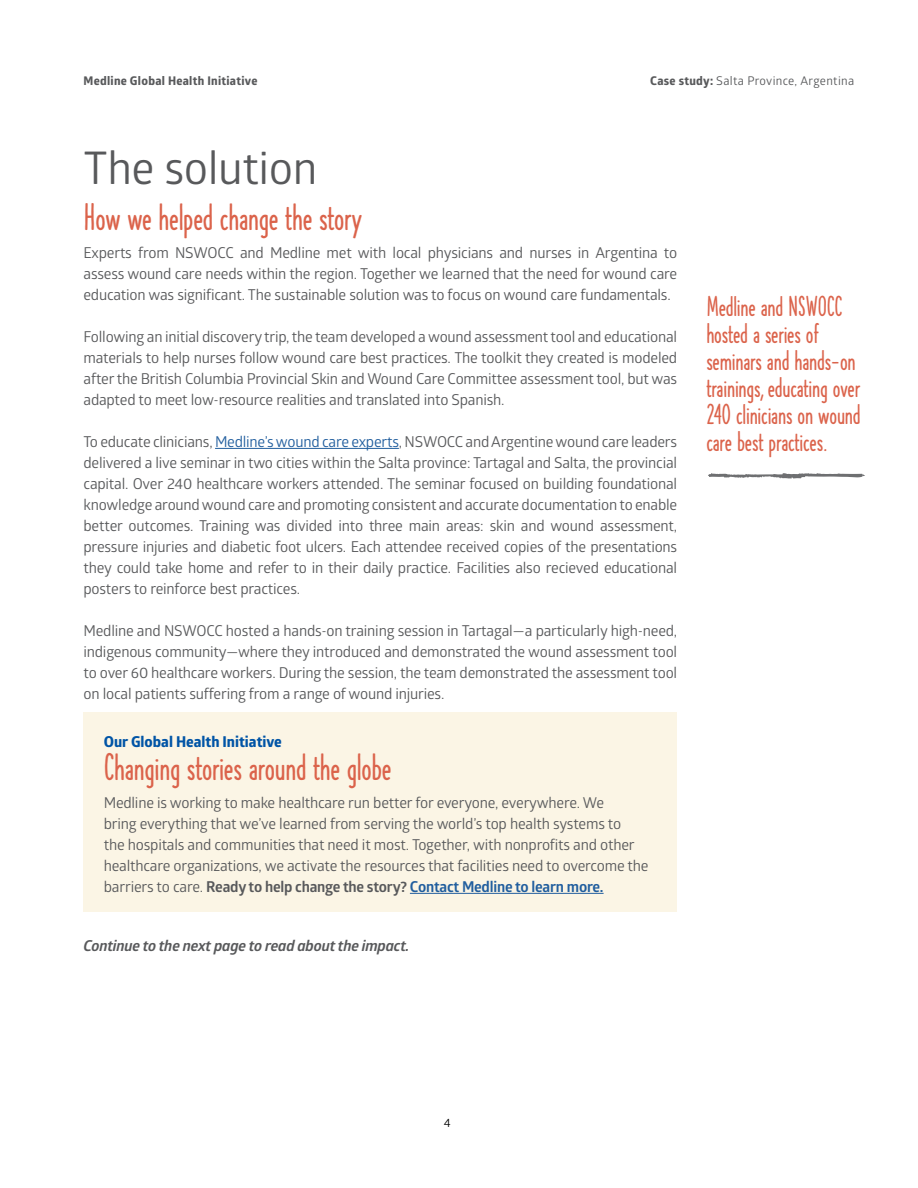
<style>
.page{position:relative;width:918px;height:1188px;background:#fff}
.page>*{position:absolute;margin:0;border:0;box-sizing:border-box;transform-origin:0 0}
.t1{font:45px "Glober";letter-spacing:-.01em;color:#58595b}
.t2{font:36px "The Hand Extrablack";letter-spacing:-.01em;color:#db634b}
.t3{font:27px/27px "The Hand Extrablack";letter-spacing:-.01em;color:#db634b}
.t4{font:15px/21px "Glober";letter-spacing:-.015em;color:#58595b;text-align:justify}
.t5{font:italic 700 15px "Glober";letter-spacing:-.015em;color:#58595b}
.t6{font:800 15px "Glober";color:#0054a6}
.t7{font:12px "Glober";letter-spacing:.025em;color:#58595b}
.t8{font:800 12px "Glober";letter-spacing:.025em;color:#58595b}
.t9{font:12px "Glober";color:#000}
.s1{font-weight:800}
.s2{color:#215e9e}
.s3{font-weight:700}
.s4{font-weight:700;color:#215e9e}
</style>
<div class="page">
<hr style="left:215px;top:448px;width:184px;height:1px;background:#215e9e">
<div style="left:84px;top:713px;width:593px;height:199px;background:#fbf5e5"></div>
<hr style="left:410px;top:893px;width:194px;height:1px;background:#215e9e">
<svg style="left:708px;top:473px;width:157px;height:6px"></svg>
<p class="t8" style="left:84px;top:72px;width:175px">Medline Global Health Initiative</p>
<p class="t7" style="left:650px;top:73px;width:205px"><span class="s1">Case study:</span> Salta Province, Argentina</p>
<h1 class="t1" style="left:84px;top:136px;width:235px">The solution</h1>
<h2 class="t2" style="left:84px;top:196px;width:280px">How we helped change the story</h2>
<p class="t4" style="left:84px;top:241px;width:595px">Experts from NSWOCC and Medline met with local physicians and nurses in Argentina to assess wound care needs within the region. Together we learned that the need for wound care education was significant. The sustainable solution was to focus on wound care fundamentals.</p>
<p class="t4" style="left:84px;top:325px;width:595px">Following an initial discovery trip, the team developed a wound assessment tool and educational materials to help nurses follow wound care best practices. The toolkit they created is modeled after the British Columbia Provincial Skin and Wound Care Committee assessment tool, but was adapted to meet low-resource realities and translated into Spanish.</p>
<p class="t4" style="left:84px;top:430px;width:595px">To educate clinicians, <span class="s2">Medline’s wound care experts</span>, NSWOCC and Argentine wound care leaders delivered a live seminar in two cities within the Salta province: Tartagal and Salta, the provincial capital. Over 240 healthcare workers attended. The seminar focused on building foundational knowledge around wound care and promoting consistent and accurate documentation to enable better outcomes. Training was divided into three main areas: skin and wound assessment, pressure injuries and diabetic foot ulcers. Each attendee received copies of the presentations they could take home and refer to in their daily practice. Facilities also recieved educational posters to reinforce best practices.</p>
<p class="t4" style="left:84px;top:619px;width:595px">Medline and NSWOCC hosted a hands-on training session in Tartagal—a particularly high-need, indigenous community—where they introduced and demonstrated the wound assessment tool to over 60 healthcare workers. During the session, the team demonstrated the assessment tool on local patients suffering from a range of wound injuries.</p>
<p class="t6" style="left:104px;top:731px;width:180px">Our Global Health Initiative</p>
<h2 class="t2" style="left:104px;top:746px;width:290px">Changing stories around the globe</h2>
<p class="t4" style="left:104px;top:791px;width:546px;text-align:left">Medline is working to make healthcare run better for everyone, everywhere. We<br>bring everything that we’ve learned from serving the world’s top health systems to<br>the hospitals and communities that need it most. Together, with nonprofits and other healthcare organizations, we activate the resources that facilities need to overcome the barriers to care. <span class="s3">Ready to help change the story?</span> <span class="s4">Contact Medline to learn more.</span></p>
<p class="t5" style="left:84px;top:935px;width:327px">Continue to the next page to read about the impact.</p>
<h3 class="t3" style="left:706px;top:293px;width:156px">Medline and NSWOCC hosted a series of seminars and hands-on trainings, educating over<br>240 clinicians on wound care best practices.</h3>
<p class="t9" style="left:444px;top:1115px;width:8px">4</p>
</div>
